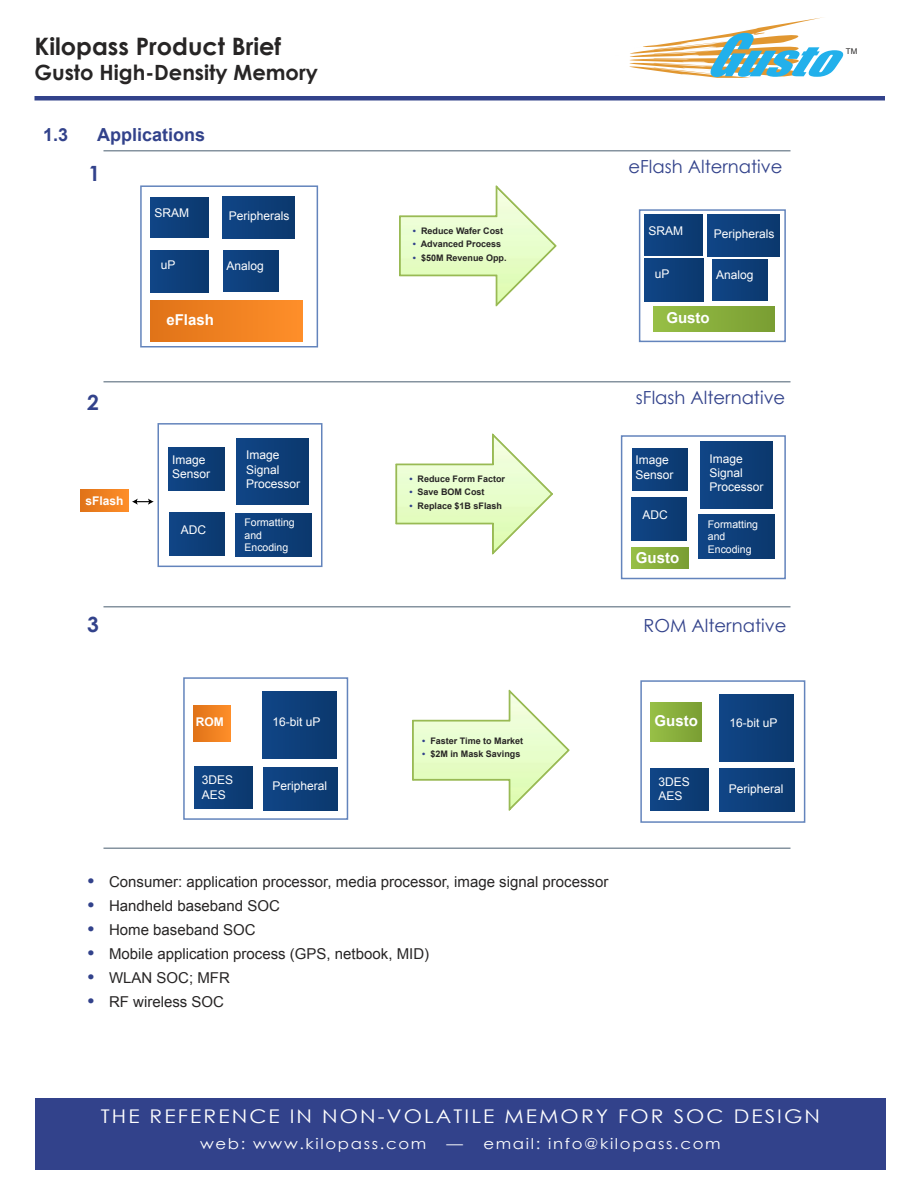
<style>
.page{position:relative;width:918px;height:1188px;background:#fff}
.page>*{position:absolute;margin:0;border:0;box-sizing:border-box;transform-origin:0 0}
.t1{font:700 24px "Century Gothic";color:#272525}
.t2{font:700 21px "Century Gothic";color:#272525}
.t3{font:700 21px "Century Gothic";color:#32428b}
.Paragraph_Style_1{font:18.9px "Century Gothic";letter-spacing:.1em;color:#fff;scale:1.11 1}
.t4{font:18px "Century Gothic";color:#32428b}
.t5{font:700 18px "Arial";color:#32428b}
.t6{font:15px "Arial";color:#272525}
.t7{font:700 15px "Arial";color:#fff}
.Paragraph_Style_1-2{font:14.85px "Century Gothic";letter-spacing:.1em;color:#fff;scale:1.11 1}
.t8{font:12px "Arial";color:#fff}
.t9{font:700 12px "Arial";color:#fff}
.t10{font:10.5px "Arial";color:#fff}
.t11{font:700 9px "Arial";color:#272525}
.t12{font:7.95px "Arial";color:#272525}
.s1{color:#32428b}
.s2{font-weight:700;font-size:18px;color:#32428b}
</style>
<div class="page">
<div style="left:35px;top:1098px;width:851px;height:72px;background:#32428b"></div>
<hr style="left:34px;top:96px;width:851px;height:4px;background:#32428b">
<hr style="left:104px;top:150px;width:686px;height:2px;background:#85939f">
<hr style="left:104px;top:381px;width:686px;height:1px;background:#85939f">
<hr style="left:104px;top:606px;width:686px;height:2px;background:#85939f">
<hr style="left:104px;top:848px;width:686px;height:1px;background:#85939f">
<div style="left:140px;top:185px;width:178px;height:163px;border:2px solid #6384bc"></div>
<div style="left:222px;top:197px;width:73px;height:41px;background:#0e3f7a"></div>
<div style="left:150px;top:197px;width:58px;height:40px;background:#0e3f7a"></div>
<div style="left:151px;top:250px;width:58px;height:42px;background:#0d3e79"></div>
<div style="left:223px;top:251px;width:55px;height:41px;background:#0e3f7a"></div>
<div style="left:150px;top:300px;width:153px;height:42px;background:linear-gradient(to right,#e07318,#ff8e2a)"></div>
<div style="left:639px;top:209px;width:147px;height:133px;border:2px solid #6384bc"></div>
<div style="left:708px;top:215px;width:72px;height:41px;background:#0d3e79"></div>
<div style="left:644px;top:215px;width:59px;height:40px;background:#0e3f7a"></div>
<div style="left:645px;top:259px;width:58px;height:42px;background:#0e3f7a"></div>
<div style="left:713px;top:260px;width:55px;height:41px;background:#0e3f7a"></div>
<div style="left:654px;top:306px;width:121px;height:26px;background:linear-gradient(to right,#97bf46,#799d32)"></div>
<svg style="left:399px;top:186px;width:157px;height:120px"></svg>
<svg style="left:396px;top:434px;width:157px;height:120px"></svg>
<svg style="left:412px;top:690px;width:157px;height:121px"></svg>
<div style="left:157px;top:423px;width:165px;height:144px;border:2px solid #6384bc"></div>
<div style="left:169px;top:448px;width:55px;height:43px;background:#0e3f7a"></div>
<div style="left:169px;top:512px;width:56px;height:43px;background:#0e3f7a"></div>
<div style="left:237px;top:438px;width:72px;height:67px;background:#0e3f7a"></div>
<div style="left:235px;top:513px;width:76px;height:44px;background:#0e3f7a"></div>
<div style="left:81px;top:489px;width:48px;height:23px;background:linear-gradient(to right,#e07318,#fe8e29)"></div>
<svg style="left:132px;top:499px;width:22px;height:6px"></svg>
<div style="left:621px;top:435px;width:165px;height:144px;border:2px solid #6384bc"></div>
<div style="left:632px;top:448px;width:56px;height:43px;background:#0d3e79"></div>
<div style="left:631px;top:498px;width:56px;height:42px;background:#0e3f7a"></div>
<div style="left:700px;top:441px;width:72px;height:67px;background:#0e3f7a"></div>
<div style="left:699px;top:515px;width:76px;height:43px;background:#0d3e79"></div>
<div style="left:631px;top:547px;width:57px;height:21px;background:linear-gradient(to right,#97bf46,#7a9e33)"></div>
<div style="left:183px;top:677px;width:165px;height:143px;border:2px solid #6384bc"></div>
<div style="left:263px;top:692px;width:73px;height:66px;background:#0e3f7a"></div>
<div style="left:194px;top:767px;width:58px;height:42px;background:#0e3f7a"></div>
<div style="left:263px;top:767px;width:75px;height:43px;background:#0e3f7a"></div>
<div style="left:194px;top:706px;width:36px;height:35px;background:linear-gradient(to right,#e07318,#fd8d29)"></div>
<div style="left:640px;top:680px;width:165px;height:143px;border:2px solid #6384bc"></div>
<div style="left:720px;top:695px;width:73px;height:66px;background:#0e3f7a"></div>
<div style="left:651px;top:768px;width:58px;height:42px;background:#0d3e79"></div>
<div style="left:720px;top:769px;width:74px;height:43px;background:#0e3f7a"></div>
<div style="left:651px;top:702px;width:51px;height:39px;background:linear-gradient(to right,#97bf46,#7a9e33)"></div>
<svg style="left:629px;top:17px;width:214px;height:61px"></svg>
<p class="t1" style="left:34px;top:28px;width:248px">Kilopass Product Brief</p>
<p class="t2" style="left:34px;top:57px;width:285px">Gusto High-Density Memory</p>
<p class="t5" style="left:43px;top:123px;width:27px">1.3</p>
<p class="t5" style="left:97px;top:123px;width:110px">Applications</p>
<p class="t3" style="left:88px;top:157px;width:13px">1</p>
<p class="t3" style="left:87px;top:387px;width:13px">2</p>
<p class="t9" style="left:85px;top:492px;width:40px">sFlash</p>
<p class="t3" style="left:87px;top:609px;width:13px">3</p>
<p class="t8" style="left:154px;top:205px;width:36px">SRAM</p>
<p class="t8" style="left:229px;top:208px;width:62px">Peripherals</p>
<p class="t8" style="left:161px;top:257px;width:16px">uP</p>
<p class="t8" style="left:227px;top:258px;width:39px">Analog</p>
<p class="t7" style="left:166px;top:309px;width:49px">eFlash</p>
<p class="t8" style="left:172px;top:452px;width:35px">Image</p>
<p class="t8" style="left:172px;top:466px;width:40px">Sensor</p>
<p class="t8" style="left:181px;top:522px;width:27px">ADC</p>
<p class="t8" style="left:246px;top:447px;width:35px">Image</p>
<p class="t8" style="left:246px;top:462px;width:35px">Signal</p>
<p class="t8" style="left:246px;top:476px;width:56px">Processor</p>
<p class="t10" style="left:244px;top:515px;width:52px">Formatting</p>
<p class="t10" style="left:244px;top:528px;width:19px">and</p>
<p class="t10" style="left:244px;top:541px;width:45px">Encoding</p>
<p class="t11" style="left:413px;top:225px;width:92px"><span class="s1">•</span> Reduce Wafer Cost</p>
<p class="t11" style="left:413px;top:238px;width:90px"><span class="s1">•</span> Advanced Process</p>
<p class="t11" style="left:413px;top:252px;width:95px"><span class="s1">•</span> $50M Revenue Opp.</p>
<p class="t11" style="left:409px;top:473px;width:97px"><span class="s1">•</span> Reduce Form Factor</p>
<p class="t11" style="left:409px;top:486px;width:77px"><span class="s1">•</span> Save BOM Cost</p>
<p class="t11" style="left:409px;top:500px;width:94px"><span class="s1">•</span> Replace $1B sFlash</p>
<p class="t4" style="left:628px;top:153px;width:156px">eFlash Alternative</p>
<p class="t8" style="left:649px;top:223px;width:36px">SRAM</p>
<p class="t8" style="left:714px;top:226px;width:62px">Peripherals</p>
<p class="t8" style="left:655px;top:266px;width:16px">uP</p>
<p class="t8" style="left:716px;top:267px;width:39px">Analog</p>
<p class="t7" style="left:666px;top:308px;width:45px">Gusto</p>
<p class="t4" style="left:636px;top:384px;width:151px">sFlash Alternative</p>
<p class="t8" style="left:635px;top:452px;width:35px">Image</p>
<p class="t8" style="left:635px;top:467px;width:40px">Sensor</p>
<p class="t8" style="left:643px;top:507px;width:27px">ADC</p>
<p class="t7" style="left:636px;top:548px;width:45px">Gusto</p>
<p class="t8" style="left:710px;top:451px;width:35px">Image</p>
<p class="t8" style="left:710px;top:465px;width:35px">Signal</p>
<p class="t8" style="left:710px;top:479px;width:56px">Processor</p>
<p class="t10" style="left:708px;top:517px;width:52px">Formatting</p>
<p class="t10" style="left:708px;top:530px;width:19px">and</p>
<p class="t10" style="left:708px;top:542px;width:45px">Encoding</p>
<p class="t4" style="left:643px;top:612px;width:144px">ROM Alternative</p>
<p class="t9" style="left:196px;top:714px;width:29px">ROM</p>
<p class="t8" style="left:272px;top:714px;width:50px">16-bit uP</p>
<p class="t8" style="left:202px;top:772px;width:33px">3DES</p>
<p class="t8" style="left:202px;top:787px;width:26px">AES</p>
<p class="t8" style="left:272px;top:778px;width:56px">Peripheral</p>
<p class="t11" style="left:422px;top:735px;width:103px"><span class="s1">•</span> Faster Time to Market</p>
<p class="t11" style="left:422px;top:748px;width:100px"><span class="s1">•</span> $2M in Mask Savings</p>
<p class="t6" style="left:88px;top:872px;width:522px"><span class="s2">•</span> Consumer: application processor, media processor, image signal processor</p>
<p class="t6" style="left:88px;top:896px;width:194px"><span class="s2">•</span> Handheld baseband SOC</p>
<p class="t6" style="left:88px;top:920px;width:170px"><span class="s2">•</span> Home baseband SOC</p>
<p class="t6" style="left:88px;top:944px;width:343px"><span class="s2">•</span> Mobile application process (GPS, netbook, MID)</p>
<p class="t6" style="left:88px;top:968px;width:144px"><span class="s2">•</span> WLAN SOC; MFR</p>
<p class="t6" style="left:88px;top:992px;width:138px"><span class="s2">•</span> RF wireless SOC</p>
<p class="t7" style="left:655px;top:711px;width:45px">Gusto</p>
<p class="t8" style="left:730px;top:715px;width:50px">16-bit uP</p>
<p class="t8" style="left:658px;top:774px;width:33px">3DES</p>
<p class="t8" style="left:658px;top:788px;width:26px">AES</p>
<p class="t8" style="left:729px;top:781px;width:56px">Peripheral</p>
<p class="t12" style="left:846px;top:46px;width:13px">TM</p>
<p class="Paragraph_Style_1" style="left:101px;top:1103px;width:649px">THE REFERENCE IN NON-VOLATILE MEMORY FOR SOC DESIGN</p>
<p class="Paragraph_Style_1-2" style="left:200px;top:1133px;width:205px">web: www.kilopass.com</p>
<p class="Paragraph_Style_1-2" style="left:447px;top:1133px;width:249px">— email: info@kilopass.com</p>
</div>
